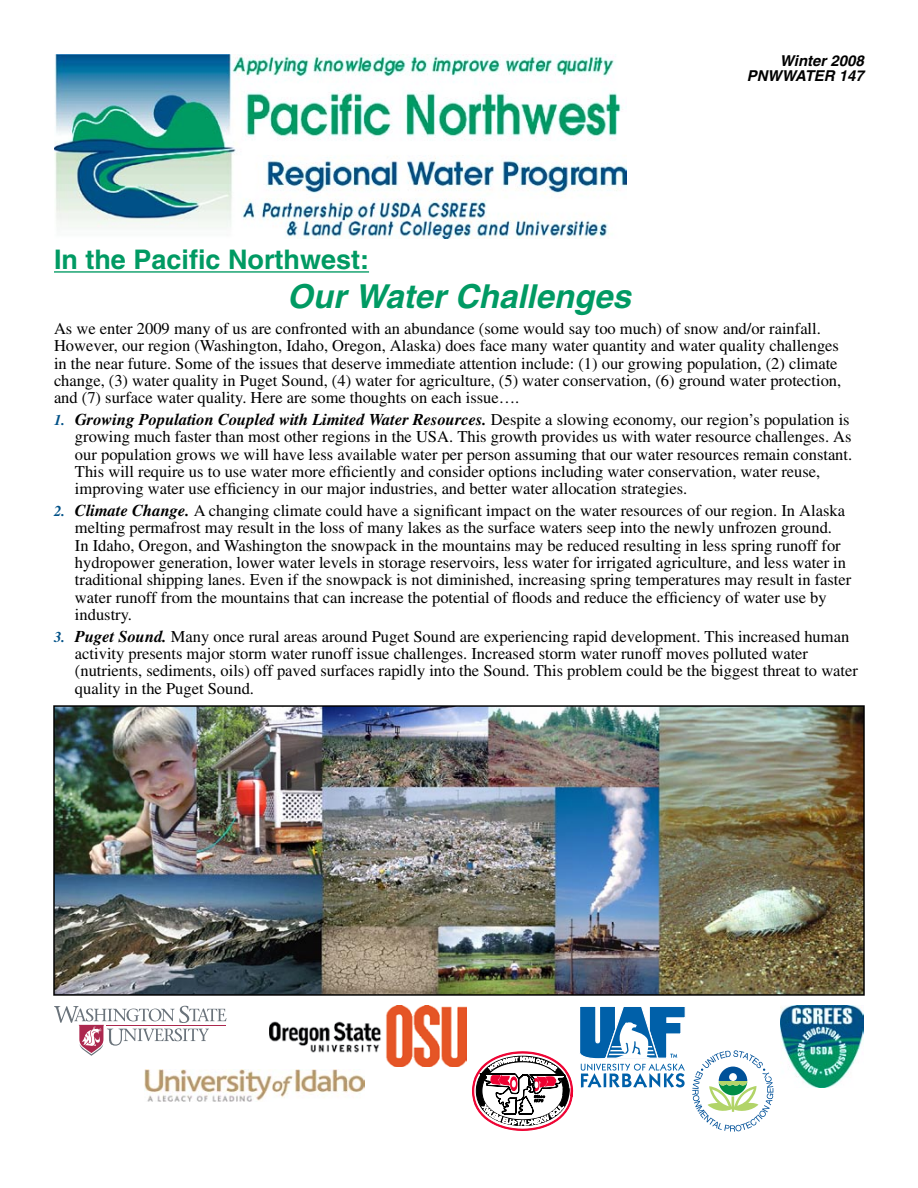
<style>
.page{position:relative;width:918px;height:1188px;background:#fff}
.page>*{position:absolute;margin:0;border:0;box-sizing:border-box;transform-origin:0 0}
.t1{font:italic 700 33px "Sans";color:#009a63}
.t2{font:700 27px "Sans";color:#009a63}
.t3{font:16.5px/17.4px "Toronto";color:#000}
.t4{font:italic 700 15px/15.8px "Sans";color:#000;text-align:right}
.s1{font-weight:700;font-style:italic;font-size:15px;color:#005187}
.s2{font-weight:700;font-style:italic}
</style>
<div class="page">
<img style="left:54px;top:54px;width:572px;height:184px">
<svg style="left:54px;top:1006px;width:172px;height:50px"></svg>
<img style="left:270px;top:1006px;width:197px;height:60px">
<svg style="left:580px;top:1006px;width:106px;height:81px"></svg>
<img style="left:781px;top:1006px;width:83px;height:82px">
<svg style="left:472px;top:1051px;width:101px;height:80px"></svg>
<svg style="left:692px;top:1050px;width:81px;height:82px"></svg>
<img style="left:144px;top:1069px;width:220px;height:32px">
<hr style="left:54px;top:271px;width:315px;height:2px;background:#009a63">
<img style="left:56px;top:708px;width:806px;height:285px">
<div style="left:53px;top:705px;width:812px;height:291px;border:2px solid #000"></div>
<h2 class="t2" style="left:54px;top:243px;width:317px">In the Pacific Northwest:</h2>
<h1 class="t1" style="left:287px;top:276px;width:345px">Our Water Challenges</h1>
<p class="t4" style="left:747px;top:52px;width:119px">Winter 2008<br>PNWWATER 147</p>
<p class="t3" style="left:54px;top:320px;width:789px">As we enter 2009 many of us are confronted with an abundance (some would say too much) of snow and/or rainfall.<br>However, our region (Washington, Idaho, Oregon, Alaska) does face many water quantity and water quality challenges in the near future. Some of the issues that deserve immediate attention include: (1) our growing population, (2) climate change, (3) water quality in Puget Sound, (4) water for agriculture, (5) water conservation, (6) ground water protection, and (7) surface water quality. Here are some thoughts on each issue….</p>
<p class="t3" style="left:75px;top:411px;width:779px;text-indent:-21px"><span class="s1">1.</span> <span class="s2">Growing Population Coupled with Limited Water Resources.</span> Despite a slowing economy, our region’s population is growing much faster than most other regions in the USA. This growth provides us with water resource challenges. As our population grows we will have less available water per person assuming that our water resources remain constant.<br>This will require us to use water more efficiently and consider options including water conservation, water reuse, improving water use efficiency in our major industries, and better water allocation strategies.</p>
<p class="t3" style="left:75px;top:502px;width:778px;text-indent:-21px"><span class="s1">2.</span> <span class="s2">Climate Change.</span> A changing climate could have a significant impact on the water resources of our region. In Alaska melting permafrost may result in the loss of many lakes as the surface waters seep into the newly unfrozen ground.<br>In Idaho, Oregon, and Washington the snowpack in the mountains may be reduced resulting in less spring runoff for hydropower generation, lower water levels in storage reservoirs, less water for irrigated agriculture, and less water in traditional shipping lanes. Even if the snowpack is not diminished, increasing spring temperatures may result in faster water runoff from the mountains that can increase the potential of floods and reduce the efficiency of water use by industry.</p>
<p class="t3" style="left:75px;top:627px;width:784px;text-indent:-21px"><span class="s1">3.</span> <span class="s2">Puget Sound.</span> Many once rural areas around Puget Sound are experiencing rapid development. This increased human activity presents major storm water runoff issue challenges. Increased storm water runoff moves polluted water (nutrients, sediments, oils) off paved surfaces rapidly into the Sound. This problem could be the biggest threat to water quality in the Puget Sound.</p>
</div>
